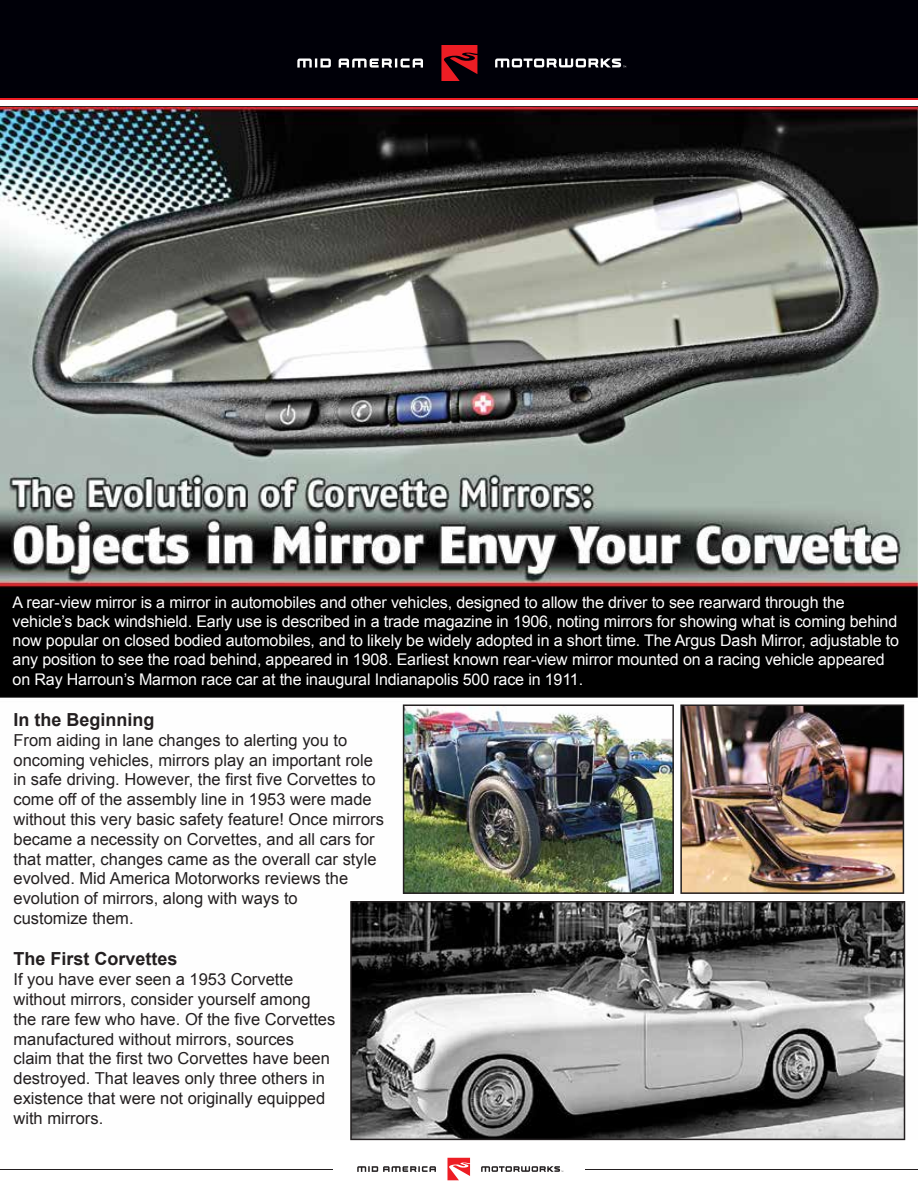
<style>
.page{position:relative;width:918px;height:1188px;background:#fff}
.page>*{position:absolute;margin:0;border:0;box-sizing:border-box;transform-origin:0 0}
.t1{font:700 18px "Arial";color:#231f20}
.t2{font:16.5px/19.8px "Arial";color:#231f20}
.t3{font:16.05px/19.4px "Arial";letter-spacing:-.01em;color:#fff}
</style>
<div class="page">
<div style="left:0;top:0;width:918px;height:99px;background:#000008"></div>
<svg style="left:441px;top:45px;width:36px;height:36px"></svg>
<svg style="left:297px;top:59px;width:126px;height:9px"></svg>
<svg style="left:495px;top:59px;width:131px;height:9px"></svg>
<hr style="left:0;top:98px;width:918px;height:2px;background:#ed1d24">
<svg style="left:447px;top:1158px;width:23px;height:22px"></svg>
<svg style="left:357px;top:1166px;width:79px;height:6px"></svg>
<svg style="left:481px;top:1166px;width:82px;height:6px"></svg>
<hr style="left:585px;top:1169px;width:333px;height:1px;background:#231f20">
<hr style="left:0;top:1169px;width:333px;height:1px;background:#231f20">
<hr style="left:0;top:106px;width:918px;height:4px;background:#391f22">
<img style="left:0;top:107px;width:918px;height:1032px">
<svg style="left:350px;top:901px;width:555px;height:239px;background:#737373"></svg>
<img style="left:403px;top:704px;width:271px;height:190px">
<img style="left:680px;top:704px;width:224px;height:190px">
<p class="t3" style="left:13px;top:593px;width:888px">A rear-view mirror is a mirror in automobiles and other vehicles, designed to allow the driver to see rearward through the vehicle’s back windshield. Early use is described in a trade magazine in 1906, noting mirrors for showing what is coming behind now popular on closed bodied automobiles, and to likely be widely adopted in a short time. The Argus Dash Mirror, adjustable to any position to see the road behind, appeared in 1908. Earliest known rear-view mirror mounted on a racing vehicle appeared on Ray Harroun’s Marmon race car at the inaugural Indianapolis 500 race in 1911.</p>
<p class="t1" style="left:14px;top:708px;width:143px">In the Beginning</p>
<p class="t2" style="left:14px;top:730px;width:372px">From aiding in lane changes to alerting you to oncoming vehicles, mirrors play an important role in safe driving. However, the first five Corvettes to come off of the assembly line in 1953 were made without this very basic safety feature! Once mirrors became a necessity on Corvettes, and all cars for that matter, changes came as the overall car style evolved. Mid America Motorworks reviews the evolution of mirrors, along with ways to<br>customize them.</p>
<p class="t1" style="left:14px;top:947px;width:166px">The First Corvettes</p>
<p class="t2" style="left:14px;top:970px;width:323px">If you have ever seen a 1953 Corvette without mirrors, consider yourself among the rare few who have. Of the five Corvettes manufactured without mirrors, sources claim that the first two Corvettes have been destroyed. That leaves only three others in existence that were not originally equipped with mirrors.</p>
</div>
